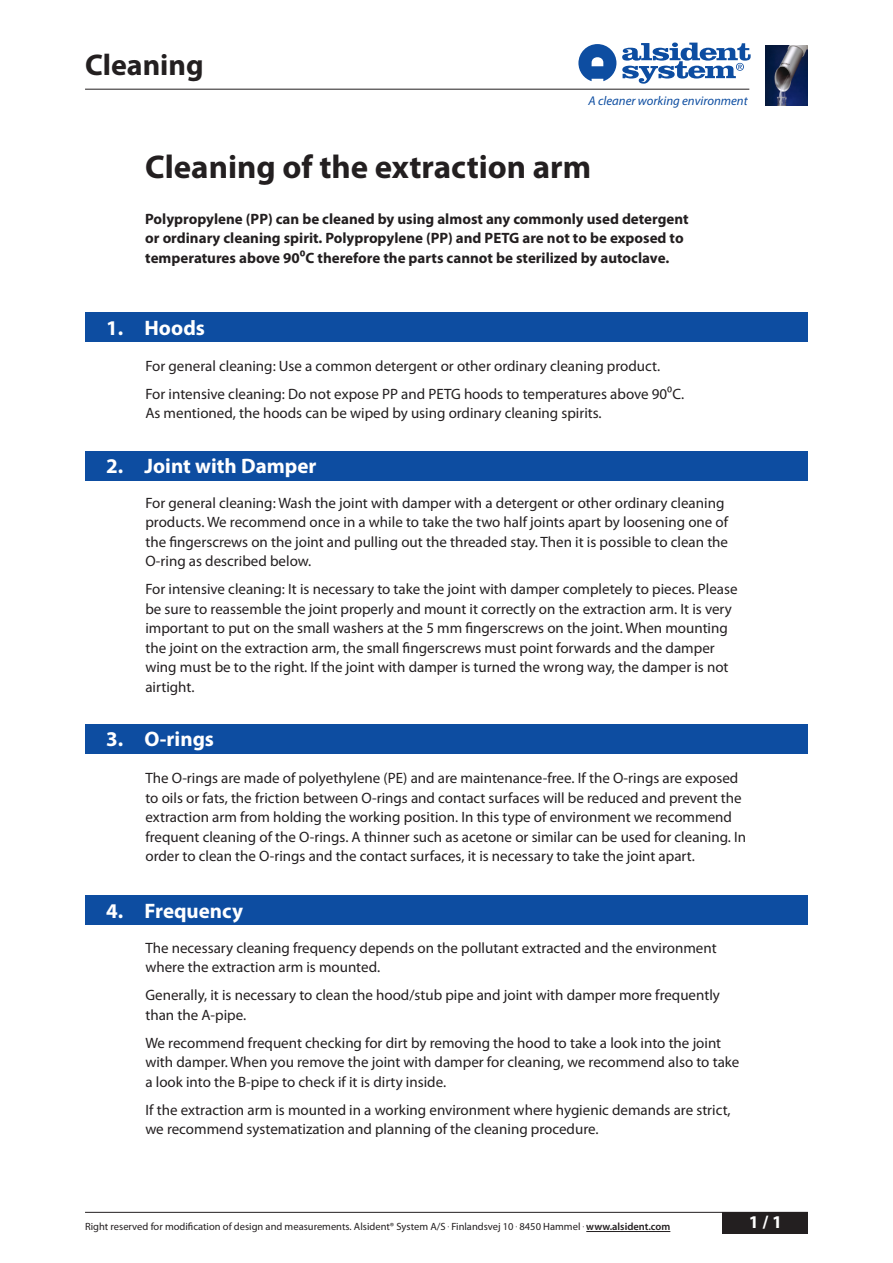
<style>
.page{position:relative;width:893px;height:1263px;background:#fff}
.page>*{position:absolute;margin:0;border:0;box-sizing:border-box;transform-origin:0 0}
.Brødtekst{font:700 33px "Myriad Pro";color:#231f20}
.Overskrift{font:700 30px "Myriad Pro";color:#231f20}
.Bjælketekst{font:700 21px "Myriad Pro";color:#fff}
.t1{font:700 18px "Myriad Pro";color:#fff}
.Brødtekst-2{font:15px/19.5px "Myriad Pro";color:#231f20}
.mr2{font:700 15px/19.5px "Myriad Pro";color:#231f20}
.t2{font:italic 12.75px "Myriad Pro";color:#0d4da1}
.t3{font:10.5px "Myriad Pro";color:#231f20}
.s1{font-weight:600}
</style>
<div class="page">
<svg style="left:578px;top:44px;width:38px;height:37px"></svg>
<svg style="left:622px;top:43px;width:129px;height:41px"></svg>
<hr style="left:85px;top:89px;width:664px;height:1px;background:#231f20">
<img style="left:766px;top:45px;width:42px;height:60px">
<hr style="left:85px;top:1212px;width:723px;height:1px;background:#231f20">
<div style="left:723px;top:1212px;width:85px;height:21px;background:#231f20"></div>
<hr style="left:586px;top:1231px;width:84px;height:1px;background:#231f20">
<div style="left:85px;top:313px;width:723px;height:29px;background:#0d4da1"></div>
<div style="left:85px;top:451px;width:723px;height:29px;background:#0d4da1"></div>
<div style="left:85px;top:724px;width:723px;height:30px;background:#0d4da1"></div>
<div style="left:85px;top:895px;width:723px;height:30px;background:#0d4da1"></div>
<p class="Overskrift" style="left:85px;top:45px;width:120px">Cleaning</p>
<p class="t2" style="left:589px;top:92px;width:161px">A cleaner working environment</p>
<p class="Brødtekst" style="left:145px;top:145px;width:447px">Cleaning of the extraction arm</p>
<p class="mr2" style="left:145px;top:209px;width:545px">Polypropylene (PP) can be cleaned by using almost any commonly used detergent or ordinary cleaning spirit. Polypropylene (PP) and PETG are not to be exposed to temperatures above 90⁰C therefore the parts cannot be sterilized by autoclave.</p>
<p class="Bjælketekst" style="left:106px;top:314px;width:100px">1. Hoods</p>
<p class="Brødtekst-2" style="left:145px;top:356px;width:516px">For general cleaning: Use a common detergent or other ordinary cleaning product.</p>
<p class="Brødtekst-2" style="left:145px;top:384px;width:540px">For intensive cleaning: Do not expose PP and PETG hoods to temperatures above 90⁰C.<br>As mentioned, the hoods can be wiped by using ordinary cleaning spirits.</p>
<p class="Bjælketekst" style="left:106px;top:452px;width:212px">2. Joint with Damper</p>
<p class="Brødtekst-2" style="left:145px;top:493px;width:584px">For general cleaning: Wash the joint with damper with a detergent or other ordinary cleaning products. We recommend once in a while to take the two half joints apart by loosening one of the fingerscrews on the joint and pulling out the threaded stay. Then it is possible to clean the O-ring as described below.</p>
<p class="Brødtekst-2" style="left:145px;top:579px;width:594px">For intensive cleaning: It is necessary to take the joint with damper completely to pieces. Please be sure to reassemble the joint properly and mount it correctly on the extraction arm. It is very important to put on the small washers at the 5 mm fingerscrews on the joint. When mounting the joint on the extraction arm, the small fingerscrews must point forwards and the damper wing must be to the right. If the joint with damper is turned the wrong way, the damper is not airtight.</p>
<p class="Bjælketekst" style="left:106px;top:726px;width:109px">3. O-rings</p>
<p class="Brødtekst-2" style="left:145px;top:768px;width:602px">The O-rings are made of polyethylene (PE) and are maintenance-free. If the O-rings are exposed to oils or fats, the friction between O-rings and contact surfaces will be reduced and prevent the extraction arm from holding the working position. In this type of environment we recommend frequent cleaning of the O-rings. A thinner such as acetone or similar can be used for cleaning. In order to clean the O-rings and the contact surfaces, it is necessary to take the joint apart.</p>
<p class="Bjælketekst" style="left:106px;top:897px;width:138px">4. Frequency</p>
<p class="Brødtekst-2" style="left:145px;top:937px;width:573px">The necessary cleaning frequency depends on the pollutant extracted and the environment where the extraction arm is mounted.</p>
<p class="Brødtekst-2" style="left:145px;top:985px;width:576px">Generally, it is necessary to clean the hood/stub pipe and joint with damper more frequently than the A-pipe.</p>
<p class="Brødtekst-2" style="left:145px;top:1032px;width:595px">We recommend frequent checking for dirt by removing the hood to take a look into the joint with damper. When you remove the joint with damper for cleaning, we recommend also to take a look into the B-pipe to check if it is dirty inside.</p>
<p class="Brødtekst-2" style="left:145px;top:1099px;width:587px">If the extraction arm is mounted in a working environment where hygienic demands are strict, we recommend systematization and planning of the cleaning procedure.</p>
<p class="t3" style="left:85px;top:1220px;width:587px">Right reserved for modification of design and measurements. Alsident® System A/S . Finlandsvej 10 . 8450 Hammel . <span class="s1">www.alsident.com</span></p>
<p class="t1" style="left:749px;top:1210px;width:35px">1 / 1</p>
</div>
